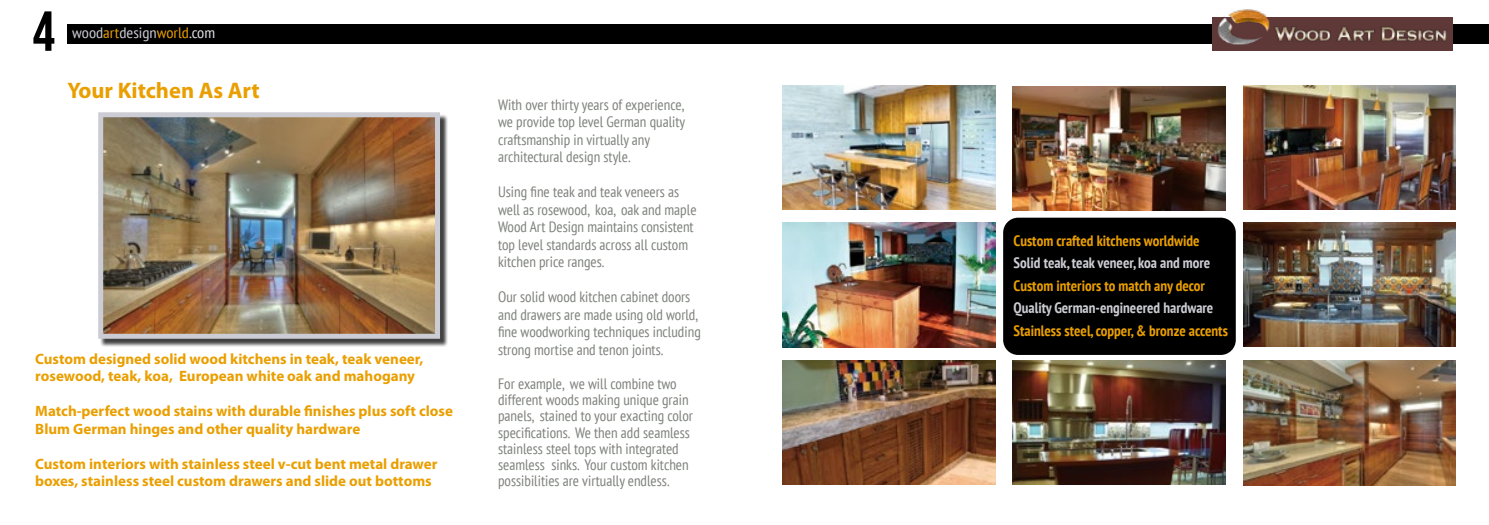
<style>
.page{position:relative;width:1489px;height:525px;background:#fff}
.page>*{position:absolute;margin:0;border:0;box-sizing:border-box;transform-origin:0 0}
.t1{font:56.25px "Bebas Neue";color:#000}
.t2{font:700 22.5px "Myriad Pro";color:#ea9f00}
.t3{font:condensed 15px/17.5px "PT Sans";color:#7d817b}
.t4{font:700 15px/17.5px "Myriad Pro";color:#ea9f00}
.t5{font:700 condensed 15px "PT Sans";color:#ea9f00}
.t6{font:700 condensed 15px "PT Sans";color:#cccdd4}
.t7{font:condensed 15px "PT Sans";color:#cccdd4;scale:1.1 1}
.s1{color:#ea9f00}
.s2{color:#e1e1e6}
</style>
<div class="page">
<div style="left:67px;top:24px;width:1421px;height:19px;background:#000"></div>
<div style="left:1212px;top:17px;width:240px;height:34px;background:#5f3938"></div>
<img style="left:1269px;top:25px;width:178px;height:17px">
<img style="left:1217px;top:9px;width:52px;height:36px">
<img style="left:1012px;top:86px;width:213px;height:124px">
<img style="left:1243px;top:85px;width:212px;height:124px">
<img style="left:1243px;top:222px;width:212px;height:124px">
<div style="left:1003px;top:217px;width:232px;height:138px;background:#000;border-radius:15px"></div>
<img style="left:782px;top:223px;width:212px;height:124px">
<img style="left:1012px;top:360px;width:213px;height:124px">
<img style="left:1243px;top:360px;width:212px;height:125px">
<img style="left:782px;top:85px;width:212px;height:124px">
<img style="left:782px;top:360px;width:212px;height:124px">
<div style="left:100px;top:114px;width:347px;height:232px;background:#000;opacity:.75"></div>
<img style="left:104px;top:118px;width:330px;height:214px">
<div style="left:98px;top:112px;width:342px;height:226px;border:5px solid #cccdd4"></div>
<h1 class="t1" style="left:33px;top:0;width:24px">4</h1>
<p class="t7" style="left:72px;top:23px;width:131px">wood<span class="s1">art</span>design<span class="s1">world</span><span class="s2">.com</span></p>
<h2 class="t2" style="left:67px;top:76px;width:194px">Your Kitchen As Art</h2>
<p class="t4" style="left:35px;top:349px;width:390px">Custom designed solid wood kitchens in teak, teak veneer, rosewood, teak, koa, European white oak and mahogany</p>
<p class="t4" style="left:35px;top:401px;width:419px">Match-perfect wood stains with durable finishes plus soft close<br>Blum German hinges and other quality hardware</p>
<p class="t4" style="left:35px;top:454px;width:403px">Custom interiors with stainless steel v-cut bent metal drawer boxes, stainless steel custom drawers and slide out bottoms</p>
<p class="t3" style="left:498px;top:95px;width:188px">With over thirty years of experience, we provide top level German quality craftsmanship in virtually any architectural design style.</p>
<p class="t3" style="left:498px;top:183px;width:200px">Using fine teak and teak veneers as well as rosewood, koa, oak and maple Wood Art Design maintains consistent top level standards across all custom kitchen price ranges.</p>
<p class="t3" style="left:498px;top:288px;width:204px">Our solid wood kitchen cabinet doors and drawers are made using old world, fine woodworking techniques including strong mortise and tenon joints.</p>
<p class="t3" style="left:498px;top:375px;width:196px;line-height:16.2px">For example, we will combine two different woods making unique grain panels, stained to your exacting color specifications. We then add seamless stainless steel tops with integrated seamless sinks. Your custom kitchen possibilities are virtually endless.</p>
<p class="t5" style="left:1013px;top:230px;width:187px">Custom crafted kitchens worldwide</p>
<p class="t6" style="left:1013px;top:253px;width:198px">Solid teak, teak veneer, koa and more</p>
<p class="t5" style="left:1013px;top:275px;width:193px">Custom interiors to match any decor</p>
<p class="t6" style="left:1013px;top:298px;width:201px">Quality German-engineered hardware</p>
<p class="t5" style="left:1013px;top:320px;width:216px">Stainless steel, copper, &amp; bronze accents</p>
</div>
